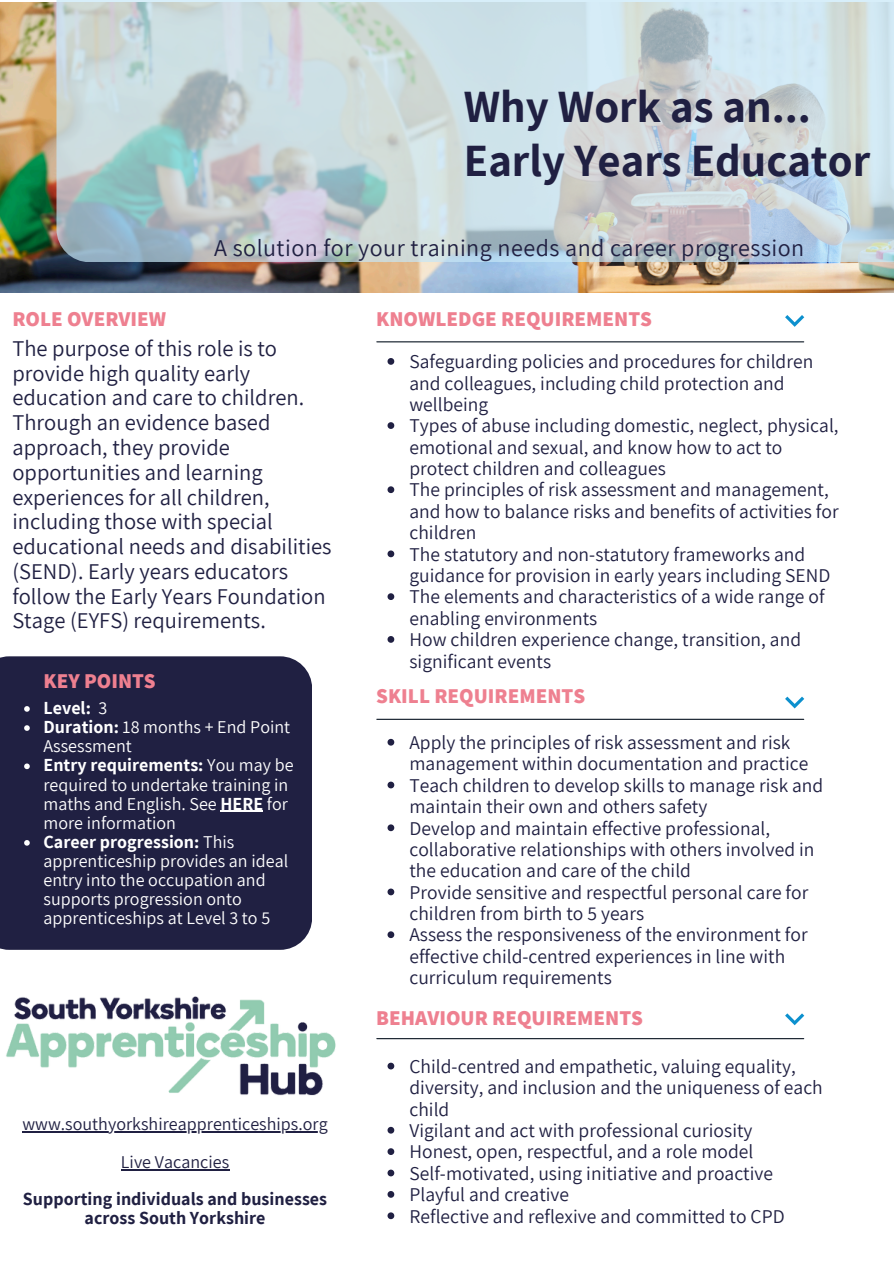
<style>
.page{position:relative;width:894px;height:1264px;background:#fff}
.page>*{position:absolute;margin:0;border:0;box-sizing:border-box;transform-origin:0 0}
.t1{font:700 45px/54px "Assistant";color:#202042}
.t2{font:24px "Assistant";letter-spacing:.02em;color:#202042}
.t3{font:22.5px/24.8px "Assistant";color:#202042}
.t4{font:800 21px "Assistant";color:#ee8090}
.t5{font:19.5px/21.3px "Assistant";color:#202042}
.t6{font:18px/19.2px "Assistant";color:#fff}
.t7{font:700 18px/19.2px "Assistant";color:#202042;text-align:center}
.t8{font:18px "Assistant";color:#202042}
.t9{font:700 18px "Assistant";color:#fff}
.s1{font-weight:400}
.s2{font-weight:700}
</style>
<div class="page">
<img style="left:0;top:2px;width:893px;height:290px">
<svg style="left:56px;top:0;width:837px;height:262px;background:#c5d2d6"></svg>
<hr style="left:377px;top:341px;width:426px;height:1px;background:#0b1623">
<hr style="left:377px;top:718px;width:426px;height:2px;background:#0b1623">
<hr style="left:377px;top:1038px;width:426px;height:1px;background:#0b1623">
<svg style="left:785px;top:315px;width:19px;height:12px"></svg>
<svg style="left:785px;top:1013px;width:19px;height:12px"></svg>
<img style="left:6px;top:996px;width:330px;height:100px">
<svg style="left:387px;top:358px;width:7px;height:7px"></svg>
<svg style="left:387px;top:422px;width:7px;height:7px"></svg>
<svg style="left:387px;top:486px;width:7px;height:7px"></svg>
<svg style="left:387px;top:550px;width:7px;height:7px"></svg>
<svg style="left:387px;top:593px;width:7px;height:7px"></svg>
<svg style="left:387px;top:636px;width:7px;height:6px"></svg>
<svg style="left:387px;top:739px;width:7px;height:6px"></svg>
<svg style="left:387px;top:781px;width:7px;height:7px"></svg>
<svg style="left:387px;top:824px;width:7px;height:7px"></svg>
<svg style="left:387px;top:888px;width:7px;height:7px"></svg>
<svg style="left:387px;top:931px;width:7px;height:7px"></svg>
<div style="left:0;top:656px;width:312px;height:293px;background:#202042"></div>
<svg style="left:24px;top:706px;width:6px;height:5px"></svg>
<svg style="left:24px;top:725px;width:6px;height:6px"></svg>
<svg style="left:24px;top:763px;width:6px;height:6px"></svg>
<hr style="left:220px;top:810px;width:43px;height:2px;background:#fff">
<svg style="left:24px;top:840px;width:6px;height:5px"></svg>
<svg style="left:785px;top:696px;width:19px;height:12px"></svg>
<hr style="left:22px;top:1131px;width:306px;height:1px;background:#202042">
<hr style="left:121px;top:1169px;width:108px;height:1px;background:#202042">
<svg style="left:387px;top:1062px;width:7px;height:7px"></svg>
<svg style="left:387px;top:1126px;width:7px;height:7px"></svg>
<svg style="left:387px;top:1148px;width:7px;height:6px"></svg>
<svg style="left:387px;top:1169px;width:7px;height:7px"></svg>
<svg style="left:387px;top:1191px;width:7px;height:6px"></svg>
<svg style="left:387px;top:1212px;width:7px;height:7px"></svg>
<p class="t1" style="left:463px;top:78px;width:408px">Why Work as an...<br>Early Years Educator</p>
<p class="t4" style="left:12px;top:305px;width:155px">ROLE OVERVIEW</p>
<h1 class="t2" style="left:214px;top:231px;width:591px">A solution for your training needs and career progression</h1>
<p class="t4" style="left:376px;top:305px;width:277px">KNOWLEDGE REQUIREMENTS</p>
<p class="t3" style="left:12px;top:335px;width:321px">The purpose of this role is to provide high quality early education and care to children.<br>Through an evidence based approach, they provide opportunities and learning experiences for all children, including those with special educational needs and disabilities (SEND). Early years educators follow the Early Years Foundation<br>Stage (EYFS) requirements.</p>
<p class="t4" style="left:44px;top:666px;width:114px">KEY POINTS</p>
<p class="t9" style="left:43px;top:695px;width:65px">Level: <span class="s1">3</span></p>
<p class="t6" style="left:43px;top:717px;width:248px"><span class="s2">Duration:</span> 18 months + End Point<br>Assessment</p>
<p class="t6" style="left:43px;top:755px;width:251px"><span class="s2">Entry requirements:</span> You may be required to undertake training in maths and English. See <span class="s2">HERE</span> for more information</p>
<p class="t6" style="left:43px;top:831px;width:246px"><span class="s2">Career progression:</span> This apprenticeship provides an ideal entry into the occupation and supports progression onto apprenticeships at Level 3 to 5</p>
<p class="t8" style="left:22px;top:1111px;width:307px">www.southyorkshireapprenticeships.org</p>
<h3 class="t8" style="left:121px;top:1149px;width:110px">Live Vacancies</h3>
<p class="t7" style="left:23px;top:1188px;width:305px">Supporting individuals and businesses across South Yorkshire</p>
<p class="t5" style="left:409px;top:350px;width:405px">Safeguarding policies and procedures for children and colleagues, including child protection and wellbeing</p>
<h2 class="t5" style="left:409px;top:414px;width:430px">Types of abuse including domestic, neglect, physical, emotional and sexual, and know how to act to protect children and colleagues</h2>
<h3 class="t5" style="left:409px;top:478px;width:430px">The principles of risk assessment and management, and how to balance risks and benefits of activities for children</h3>
<h2 class="t5" style="left:409px;top:543px;width:422px">The statutory and non-statutory frameworks and guidance for provision in early years including SEND</h2>
<h3 class="t5" style="left:409px;top:585px;width:416px">The elements and characteristics of a wide range of enabling environments</h3>
<p class="t5" style="left:409px;top:628px;width:393px">How children experience change, transition, and significant events</p>
<h5 class="t4" style="left:376px;top:681px;width:210px">SKILL REQUIREMENTS</h5>
<p class="t5" style="left:409px;top:731px;width:400px">Apply the principles of risk assessment and risk management within documentation and practice</p>
<p class="t5" style="left:409px;top:774px;width:415px">Teach children to develop skills to manage risk and maintain their own and others safety</p>
<p class="t5" style="left:409px;top:816px;width:406px">Develop and maintain effective professional, collaborative relationships with others involved in the education and care of the child</p>
<p class="t5" style="left:409px;top:880px;width:400px">Provide sensitive and respectful personal care for children from birth to 5 years</p>
<p class="t5" style="left:409px;top:923px;width:399px">Assess the responsiveness of the environment for effective child-centred experiences in line with curriculum requirements</p>
<h3 class="t4" style="left:376px;top:1003px;width:268px">BEHAVIOUR REQUIREMENTS</h3>
<p class="t5" style="left:409px;top:1055px;width:415px">Child-centred and empathetic, valuing equality, diversity, and inclusion and the uniqueness of each child</p>
<p class="t5" style="left:409px;top:1119px;width:344px">Vigilant and act with professional curiosity</p>
<p class="t5" style="left:409px;top:1140px;width:345px">Honest, open, respectful, and a role model</p>
<p class="t5" style="left:409px;top:1161px;width:365px">Self-motivated, using initiative and proactive</p>
<p class="t5" style="left:409px;top:1183px;width:161px">Playful and creative</p>
<h3 class="t5" style="left:409px;top:1204px;width:376px">Reflective and reflexive and committed to CPD</h3>
</div>
